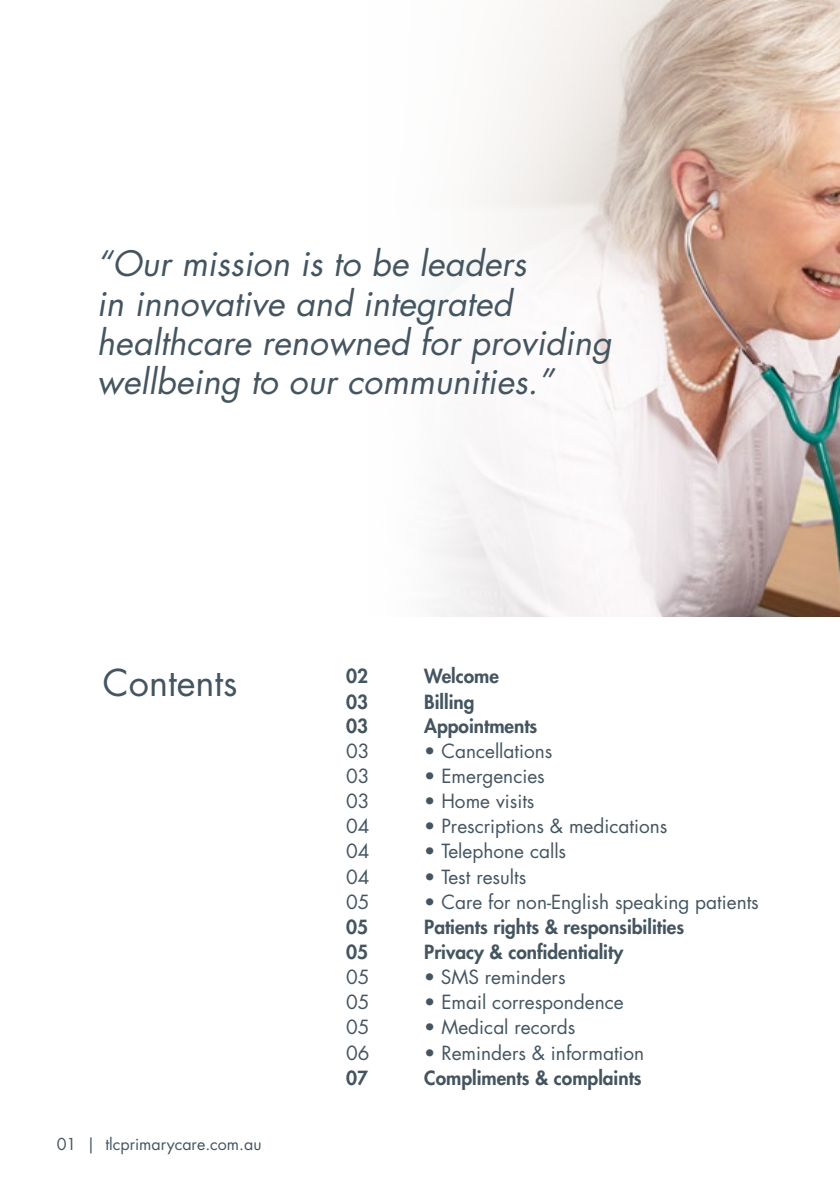
<style>
.page{position:relative;width:840px;height:1191px;background:#fff}
.page>*{position:absolute;margin:0;border:0;box-sizing:border-box;transform-origin:0 0}
.t1{font:36px "Futura Std";color:#455560}
.t2{font:italic 34px/39.4px "Futura Std";color:#455560}
.t3{font:19px "Futura Std";color:#455560}
.t4{font:800 19px "Futura Std";color:#455560}
.t5{font:16px "Futura Std";color:#455560}
.s1{font-weight:800}
</style>
<div class="page">
<img style="left:729px;top:0;width:110px;height:617px">
<svg style="left:433px;top:0;width:296px;height:617px;fill:#f6f3f3"></svg>
<h2 class="t2" style="left:97px;top:244px;width:516px">“Our mission is to be leaders<br>in innovative and integrated healthcare renowned for providing wellbeing to our communities.”</h2>
<h1 class="t1" style="left:103px;top:660px;width:136px">Contents</h1>
<p class="t5" style="left:57px;top:1133px;width:206px">01 | tlcprimarycare.com.au</p>
<p class="t4" style="left:346px;top:664px;width:23px">02</p>
<p class="t4" style="left:424px;top:664px;width:76px">Welcome</p>
<p class="t4" style="left:346px;top:689px;width:23px">03</p>
<p class="t4" style="left:424px;top:689px;width:52px">Billing</p>
<p class="t4" style="left:346px;top:713px;width:23px">03</p>
<p class="t4" style="left:424px;top:713px;width:115px">Appointments</p>
<p class="t3" style="left:346px;top:738px;width:25px">03</p>
<p class="t3" style="left:424px;top:738px;width:130px">• Cancellations</p>
<p class="t3" style="left:346px;top:764px;width:25px">03</p>
<p class="t3" style="left:424px;top:764px;width:122px">• Emergencies</p>
<p class="t3" style="left:346px;top:789px;width:25px">03</p>
<p class="t3" style="left:424px;top:789px;width:112px">• Home visits</p>
<p class="t3" style="left:346px;top:814px;width:25px">04</p>
<p class="t3" style="left:424px;top:814px;width:244px">• Prescriptions &amp; medications</p>
<p class="t3" style="left:346px;top:839px;width:25px">04</p>
<p class="t3" style="left:424px;top:839px;width:143px">• Telephone calls</p>
<p class="t3" style="left:346px;top:864px;width:25px">04</p>
<p class="t3" style="left:424px;top:864px;width:103px">• Test results</p>
<p class="t3" style="left:346px;top:889px;width:25px">05</p>
<p class="t3" style="left:424px;top:889px;width:336px">• Care for non-English speaking patients</p>
<p class="t4" style="left:346px;top:914px;width:23px">05</p>
<p class="t4" style="left:424px;top:914px;width:261px">Patients rights &amp; responsibilities</p>
<p class="t4" style="left:346px;top:940px;width:23px">05</p>
<p class="t4" style="left:424px;top:940px;width:200px">Privacy &amp; confidentiality</p>
<p class="t3" style="left:346px;top:965px;width:25px">05</p>
<p class="t3" style="left:424px;top:965px;width:143px"><span class="s1">•</span> SMS reminders</p>
<p class="t3" style="left:346px;top:990px;width:25px">05</p>
<p class="t3" style="left:424px;top:990px;width:201px">• Email correspondence</p>
<p class="t3" style="left:346px;top:1015px;width:25px">05</p>
<p class="t3" style="left:424px;top:1015px;width:152px">• Medical records</p>
<p class="t3" style="left:346px;top:1040px;width:25px">06</p>
<p class="t3" style="left:424px;top:1040px;width:221px">• Reminders &amp; information</p>
<p class="t4" style="left:346px;top:1065px;width:23px">07</p>
<p class="t4" style="left:424px;top:1065px;width:219px">Compliments &amp; complaints</p>
</div>
